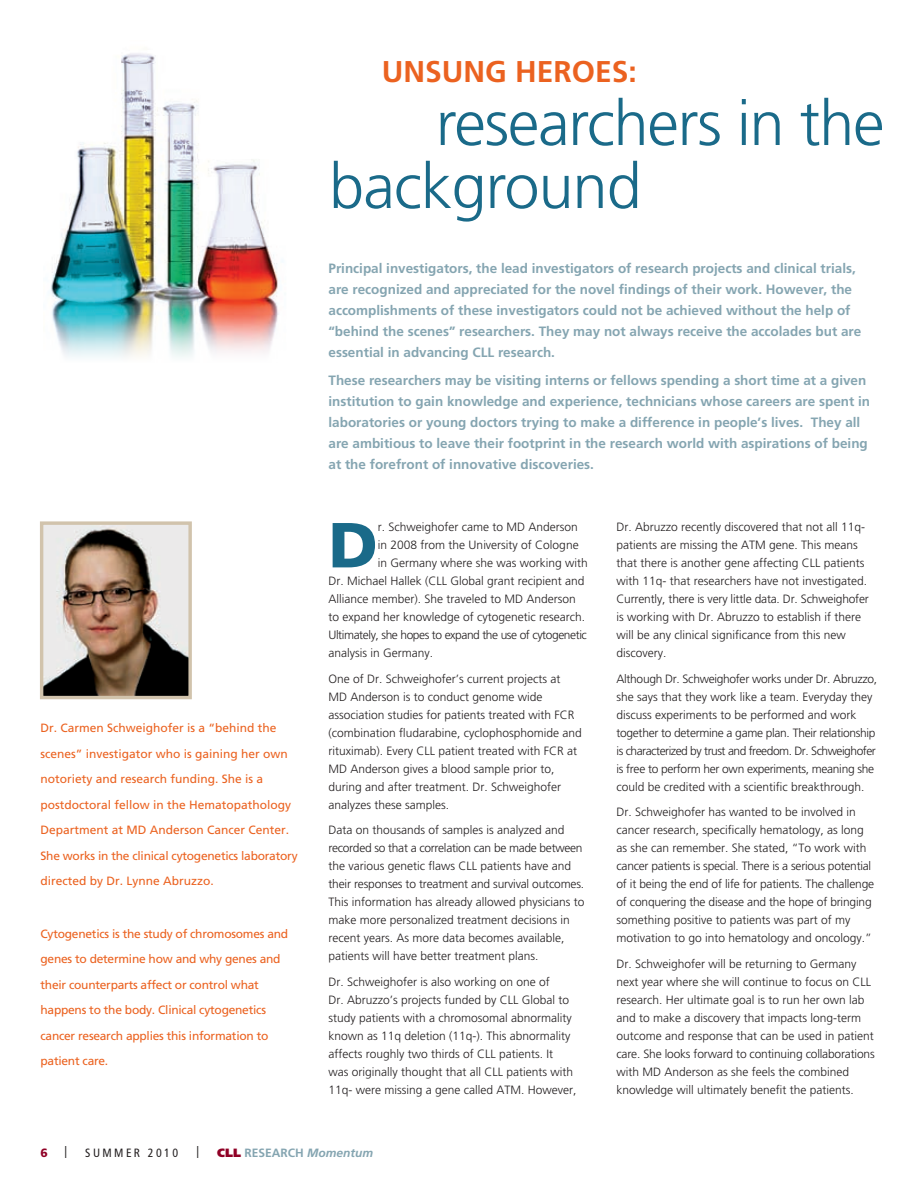
<style>
.page{position:relative;width:918px;height:1188px;background:#fff}
.page>*{position:absolute;margin:0;border:0;box-sizing:border-box;transform-origin:0 0}
.t1{font:900 63.6px "Frutiger";color:#1a6a89}
.t2{font:300 63px/63px "Frutiger";letter-spacing:-.02em;color:#1a6a89}
.t3{font:700 30px "Frutiger";color:#eb6220}
.t4{font:700 13.5px/21px "Frutiger";color:#85a5b1}
.t5{font:300 12px/18px "Frutiger";color:#231f20}
.t6{font:300 12px/18px "Frutiger";letter-spacing:-.025em;color:#231f20}
.t7{font:12px/25.5px "Frutiger";color:#eb6220}
.t8{font:12px/25.5px "Frutiger";letter-spacing:-.02em;color:#eb6220}
.t9{font:300 12px "Frutiger";letter-spacing:-.035em;color:#231f20}
.t10{font:700 12px "Frutiger";color:#85a5b1}
.t11{font:condensed 12px "Frutiger";letter-spacing:.2em;color:#231f20}
.t12{font:900 12px "Frutiger";color:#900126}
.s1{font-weight:900;color:#900126}
.s2{font-style:italic}
</style>
<div class="page">
<img style="left:44px;top:525px;width:144px;height:170px">
<div style="left:40px;top:521px;width:152px;height:178px;border:3px solid #d1c3ac"></div>
<img style="left:51px;top:53px;width:232px;height:244px">
<img style="left:51px;top:297px;width:228px;height:61px">
<h3 class="t3" style="left:382px;top:54px;width:257px">unsung heroes:</h3>
<h2 class="t2" style="left:329px;top:92px;width:557px;text-indent:107px">researchers in the background</h2>
<p class="t7" style="left:41px;top:715px;width:259px">Dr. Carmen Schweighofer is a “behind the scenes” investigator who is gaining her own notoriety and research funding. She is a postdoctoral fellow in the Hematopathology Department at MD Anderson Cancer Center.<br>She works in the clinical cytogenetics laboratory directed by Dr. Lynne Abruzzo.</p>
<p class="t8" style="left:41px;top:921px;width:249px">Cytogenetics is the study of chromosomes and genes to determine how and why genes and their counterparts affect or control what happens to the body. Clinical cytogenetics cancer research applies this information to patient care.</p>
<p class="t4" style="left:328px;top:257px;width:534px">Principal investigators, the lead investigators of research projects and clinical trials, are recognized and appreciated for the novel findings of their work. However, the accomplishments of these investigators could not be achieved without the help of “behind the scenes” researchers. They may not always receive the accolades but are essential in advancing CLL research.</p>
<p class="t4" style="left:328px;top:370px;width:543px">These researchers may be visiting interns or fellows spending a short time at a given institution to gain knowledge and experience, technicians whose careers are spent in laboratories or young doctors trying to make a difference in people’s lives. They all are ambitious to leave their footprint in the research world with aspirations of being at the forefront of innovative discoveries.</p>
<h1 class="t1" style="left:328px;top:507px;width:51px">D</h1>
<p class="t5" style="left:378px;top:518px;width:202px">r. Schweighofer came to MD Anderson</p>
<p class="t5" style="left:378px;top:536px;width:202px">in 2008 from the University of Cologne</p>
<p class="t5" style="left:378px;top:554px;width:212px">in Germany where she was working with</p>
<p class="t5" style="left:328px;top:572px;width:258px">Dr. Michael Hallek (CLL Global grant recipient and</p>
<p class="t5" style="left:328px;top:590px;width:249px">Alliance member). She traveled to MD Anderson</p>
<p class="t5" style="left:328px;top:608px;width:258px">to expand her knowledge of cytogenetic research.</p>
<p class="t9" style="left:328px;top:628px;width:260px">Ultimately, she hopes to expand the use of cytogenetic</p>
<p class="t5" style="left:328px;top:644px;width:106px">analysis in Germany.</p>
<p class="t5" style="left:328px;top:670px;width:255px">One of Dr. Schweighofer’s current projects at MD Anderson is to conduct genome wide association studies for patients treated with FCR (combination fludarabine, cyclophosphomide and rituximab). Every CLL patient treated with FCR at MD Anderson gives a blood sample prior to, during and after treatment. Dr. Schweighofer analyzes these samples.</p>
<p class="t5" style="left:328px;top:821px;width:258px">Data on thousands of samples is analyzed and recorded so that a correlation can be made between the various genetic flaws CLL patients have and their responses to treatment and survival outcomes.<br>This information has already allowed physicians to make more personalized treatment decisions in recent years. As more data becomes available, patients will have better treatment plans.</p>
<p class="t5" style="left:328px;top:973px;width:250px">Dr. Schweighofer is also working on one of<br>Dr. Abruzzo’s projects funded by CLL Global to study patients with a chromosomal abnormality known as 11q deletion (11q-). This abnormality affects roughly two thirds of CLL patients. It<br>was originally thought that all CLL patients with 11q- were missing a gene called ATM. However,</p>
<p class="t5" style="left:616px;top:518px;width:254px">Dr. Abruzzo recently discovered that not all 11q&shy;patients are missing the ATM gene. This means that there is another gene affecting CLL patients with 11q- that researchers have not investigated.<br>Currently, there is very little data. Dr. Schweighofer is working with Dr. Abruzzo to establish if there will be any clinical significance from this new discovery.</p>
<p class="t6" style="left:616px;top:670px;width:262px">Although Dr. Schweighofer works under Dr. Abruzzo, she says that they work like a team. Everyday they discuss experiments to be performed and work together to determine a game plan. Their relationship is characterized by trust and freedom. Dr. Schweighofer is free to perform her own experiments, meaning she could be credited with a scientific breakthrough.</p>
<p class="t5" style="left:616px;top:803px;width:259px">Dr. Schweighofer has wanted to be involved in cancer research, specifically hematology, as long as she can remember. She stated, “To work with cancer patients is special. There is a serious potential of it being the end of life for patients. The challenge of conquering the disease and the hope of bringing something positive to patients was part of my motivation to go into hematology and oncology.”</p>
<p class="t5" style="left:616px;top:955px;width:260px">Dr. Schweighofer will be returning to Germany next year where she will continue to focus on CLL research. Her ultimate goal is to run her own lab and to make a discovery that impacts long-term outcome and response that can be used in patient care. She looks forward to continuing collaborations with MD Anderson as she feels the combined knowledge will ultimately benefit the patients.</p>
<p class="t12" style="left:40px;top:1145px;width:9px">6</p>
<p class="t11" style="left:64px;top:1144px;width:4px">|</p>
<p class="t11" style="left:85px;top:1146px;width:94px">SUMM ER 2010</p>
<p class="t11" style="left:196px;top:1144px;width:4px">|</p>
<p class="t10" style="left:217px;top:1146px;width:157px"><span class="s1">CLL</span> Researc h <span class="s2">Momentum</span></p>
</div>
